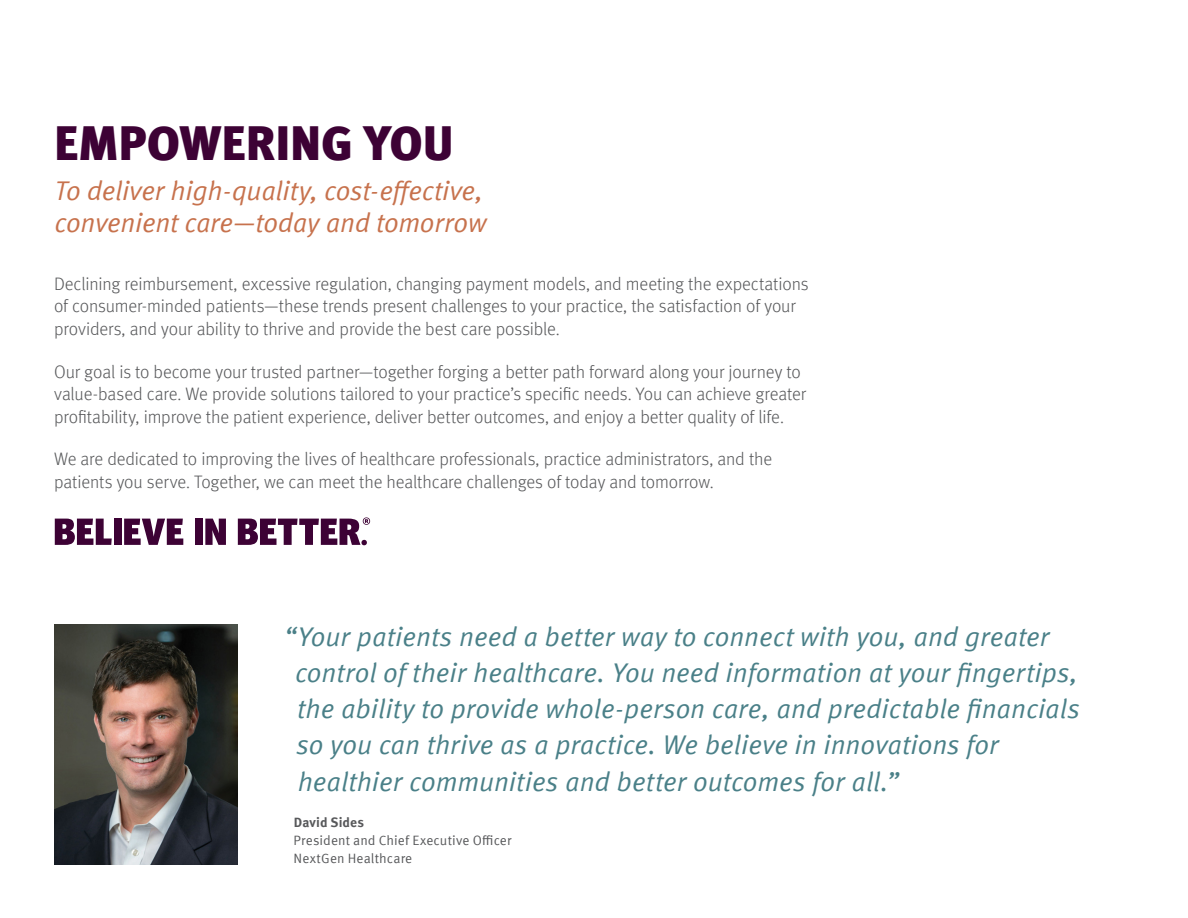
<style>
.page{position:relative;width:1188px;height:918px;background:#fff}
.page>*{position:absolute;margin:0;border:0;box-sizing:border-box;transform-origin:0 0}
.t1{font:900 48px "Meta Offc";letter-spacing:-.005em;color:#3d0235}
.t2{font:27px/36.3px "Meta Offc Norm Ita";color:#4a8088}
.t3{font:27px/32.4px "Meta Offc Norm Ita";letter-spacing:-.01em;color:#c7724d}
.t4{font:300 18px/22.5px "Meta Offc";letter-spacing:-.01em;color:#58595b}
.t5{font:13.5px/18px "Meta Offc Norm";letter-spacing:.01em;color:#58595b}
.t6{font:700 13.5px "Meta Offc";letter-spacing:.005em;color:#58595b}
</style>
<div class="page">
<img style="left:54px;top:625px;width:184px;height:240px">
<svg style="left:55px;top:519px;width:57px;height:26px"></svg>
<div style="left:114px;top:519px;width:8px;height:26px;background:#3d0235"></div>
<svg style="left:124px;top:519px;width:59px;height:26px"></svg>
<div style="left:195px;top:519px;width:8px;height:26px;background:#3d0235"></div>
<svg style="left:205px;top:519px;width:21px;height:26px"></svg>
<svg style="left:238px;top:517px;width:132px;height:28px"></svg>
<h1 class="t1" style="left:54px;top:115px;width:401px">EMPOWERING YOU</h1>
<h2 class="t3" style="left:55px;top:175px;width:434px">To deliver high-quality, cost-effective, convenient care—today and tomorrow</h2>
<p class="t4" style="left:54px;top:273px;width:756px">Declining reimbursement, excessive regulation, changing payment models, and meeting the expectations of consumer-minded patients—these trends present challenges to your practice, the satisfaction of your providers, and your ability to thrive and provide the best care possible.</p>
<p class="t4" style="left:54px;top:361px;width:754px">Our goal is to become your trusted partner—together forging a better path forward along your journey to value-based care. We provide solutions tailored to your practice’s specific needs. You can achieve greater profitability, improve the patient experience, deliver better outcomes, and enjoy a better quality of life.</p>
<p class="t4" style="left:54px;top:448px;width:720px">We are dedicated to improving the lives of healthcare professionals, practice administrators, and the patients you serve. Together, we can meet the healthcare challenges of today and tomorrow.</p>
<p class="t2" style="left:295px;top:619px;width:787px;text-indent:-11px">“Your patients need a better way to connect with you, and greater control of their healthcare. You need information at your fingertips, the ability to provide whole-person care, and predictable financials so you can thrive as a practice. We believe in innovations for healthier communities and better outcomes for all.”</p>
<p class="t6" style="left:294px;top:814px;width:72px">David Sides</p>
<p class="t5" style="left:294px;top:832px;width:219px">President and Chief Executive Officer<br>NextGen Healthcare</p>
</div>
